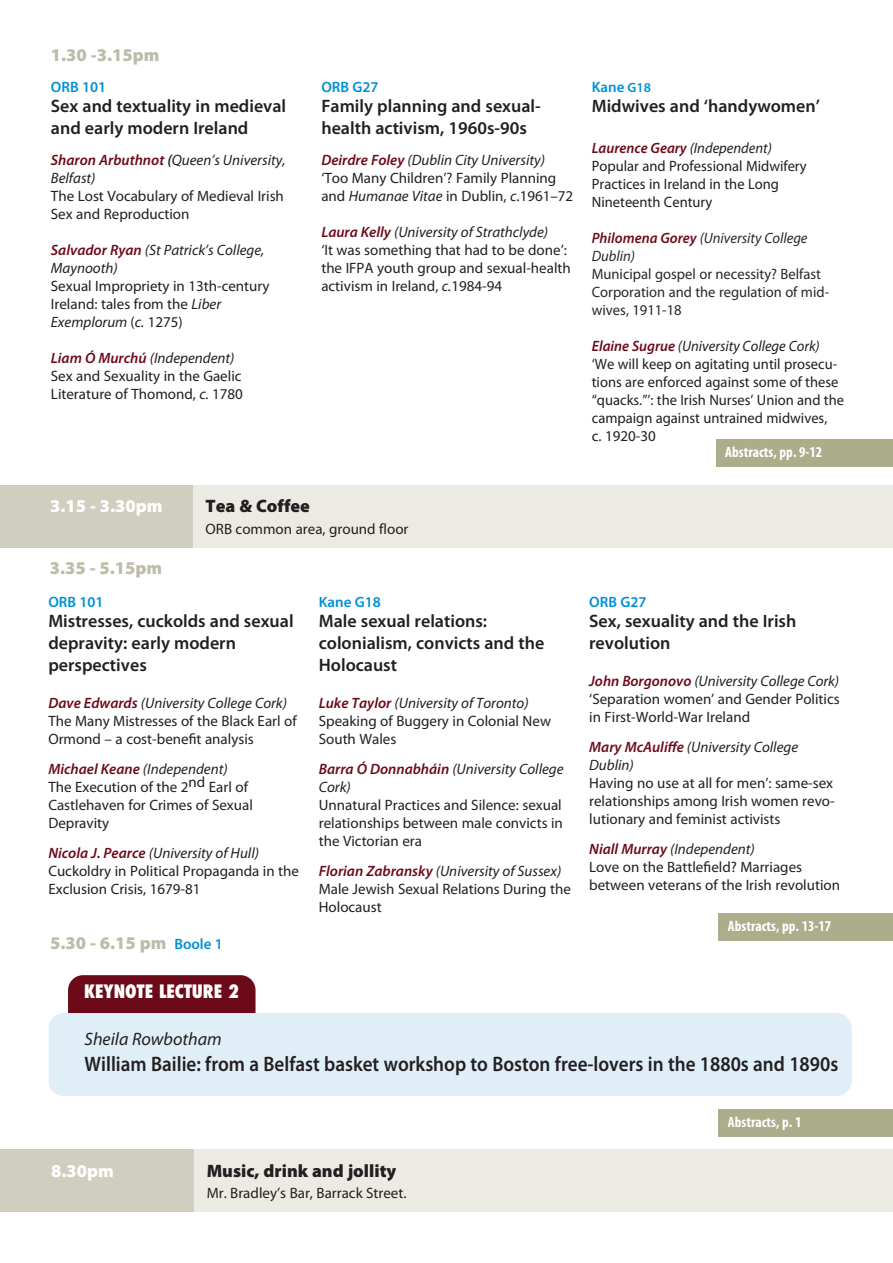
<style>
.page{position:relative;width:893px;height:1263px;background:#fff}
.page>*{position:absolute;margin:0;border:0;box-sizing:border-box;transform-origin:0 0}
.t1{font:600 21px "Myriad Pro";color:#231f20;scale:.91 1}
.t2{font:600 18px/21.6px "Myriad Pro";color:#231f20}
.t3{font:900 18px "Myriad Pro";color:#bebda9}
.t4{font:900 18px "Myriad Pro";color:#231f20}
.t5{font:900 18px "Myriad Pro";color:#fff}
.t6{font:800 condensed 18px "Futura";color:#fff}
.t7{font:italic 18px "Myriad Pro";color:#231f20}
.t8{font:15px/18px "Myriad Pro";color:#231f20}
.t9{font:italic 15px/18px "Myriad Pro";color:#231f20}
.t10{font:15px/18px "Myriad Pro";color:#2b2826}
.t11{font:700 condensed 15px "Myriad Pro";color:#fff}
.t12{font:italic 15px/18px "Myriad Pro";color:#2b2826}
.t13{font:600 15px "Myriad Pro";color:#0090d5}
.s1{font-weight:600;color:#6c0a19}
.s2{font-weight:600}
.s3{font-style:italic}
.s4{font-weight:600;font-style:italic;color:#6c0a19}
.s5{font-size:13.5px}
.s6{font-weight:600;font-size:15px;color:#0090d5}
</style>
<div class="page">
<div style="left:0;top:485px;width:893px;height:63px;background:#ebeae3"></div>
<div style="left:0;top:485px;width:192px;height:63px;background:#cfcebf"></div>
<div style="left:0;top:1149px;width:893px;height:63px;background:#ebeae3"></div>
<div style="left:0;top:1149px;width:194px;height:63px;background:#cfcebf"></div>
<div style="left:68px;top:975px;width:188px;height:55px;background:#6c0a19;border-radius:15px"></div>
<div style="left:49px;top:1013px;width:803px;height:83px;background:#e0eef8;border-radius:15px"></div>
<div style="left:716px;top:439px;width:177px;height:28px;background:#abad8b"></div>
<div style="left:718px;top:913px;width:175px;height:28px;background:#abad8b"></div>
<div style="left:718px;top:1109px;width:175px;height:28px;background:#abad8b"></div>
<p class="t3" style="left:51px;top:49px;width:110px">1.30 -3.15pm</p>
<p class="t13" style="left:51px;top:81px;width:57px">ORB 101</p>
<p class="t2" style="left:51px;top:97px;width:237px">Sex and textuality in medieval and early modern Ireland</p>
<p class="t9" style="left:51px;top:152px;width:236px"><span class="s1">Sharon Arbuthnot</span> <span class="s2">(</span>Queen’s University,<br>Belfast)</p>
<p class="t8" style="left:51px;top:188px;width:235px">The Lost Vocabulary of Medieval Irish<br>Sex and Reproduction</p>
<p class="t9" style="left:51px;top:242px;width:215px"><span class="s1">Salvador Ryan</span> (St Patrick’s College,<br>Maynooth)</p>
<p class="t8" style="left:51px;top:278px;width:220px">Sexual Impropriety in 13th-century<br>Ireland: tales from the <span class="s3">Liber<br>Exemplorum</span> (<span class="s3">c.</span> 1275)</p>
<p class="t8" style="left:51px;top:350px;width:193px"><span class="s4">Liam Ó Murchú</span> <span class="s3">(Independent)<br></span>Sex and Sexuality in the Gaelic<br>Literature of Thomond, <span class="s3">c.</span> 1780</p>
<p class="t13" style="left:321px;top:81px;width:59px">ORB G27</p>
<p class="t2" style="left:321px;top:97px;width:221px">Family planning and sexual&shy;health activism, 1960s-90s</p>
<p class="t8" style="left:321px;top:152px;width:253px"><span class="s4">Deirdre Foley</span> <span class="s3">(Dublin City University) </span>‘Too Many Children’? Family Planning and <span class="s3">Humanae Vitae</span> in Dublin, <span class="s3">c</span>.1961–72</p>
<p class="t8" style="left:321px;top:224px;width:251px"><span class="s4">Laura Kelly</span> <span class="s3">(University of Strathclyde)<br></span>‘It was something that had to be done’: the IFPA youth group and sexual-health activism in Ireland, <span class="s3">c.</span>1984-94</p>
<p class="t5" style="left:50px;top:499px;width:114px">3.15 - 3.30pm</p>
<p class="t4" style="left:206px;top:499px;width:106px">Tea &amp; Coffee</p>
<p class="t8" style="left:206px;top:521px;width:204px">ORB common area, ground floor</p>
<p class="t3" style="left:50px;top:561px;width:114px">3.35 - 5.15pm</p>
<p class="t13" style="left:48px;top:596px;width:57px">ORB 101</p>
<p class="t2" style="left:48px;top:612px;width:247px">Mistresses, cuckolds and sexual depravity: early modern perspectives</p>
<p class="t8" style="left:48px;top:695px;width:250px"><span class="s4">Dave Edwards</span> <span class="s3">(University College Cork)<br></span>The Many Mistresses of the Black Earl of<br>Ormond – a cost-benefit analysis</p>
<p class="t8" style="left:48px;top:761px;width:206px"><span class="s4">Michael Keane</span> <span class="s3">(Independent)<br></span>The Execution of the 2nd Earl of<br>Castlehaven for Crimes of Sexual<br>Depravity</p>
<p class="t8" style="left:48px;top:845px;width:252px"><span class="s4">Nicola J. Pearce</span> <span class="s3">(University of Hull)<br></span>Cuckoldry in Political Propaganda in the<br>Exclusion Crisis, 1679-81</p>
<p class="t13" style="left:319px;top:596px;width:64px">Kane G18</p>
<p class="t2" style="left:319px;top:612px;width:227px">Male sexual relations: colonialism, convicts and the<br>Holocaust</p>
<p class="t8" style="left:319px;top:695px;width:234px"><span class="s4">Luke Taylor</span> <span class="s3">(University of Toronto)<br></span>Speaking of Buggery in Colonial New<br>South Wales</p>
<p class="t9" style="left:319px;top:761px;width:246px"><span class="s1">Barra Ó Donnabháin</span> (University College<br>Cork)</p>
<p class="t8" style="left:319px;top:797px;width:246px;text-align:justify">Unnatural Practices and Silence: sexual relationships between male convicts in the Victorian era</p>
<p class="t8" style="left:319px;top:863px;width:254px"><span class="s4">Florian Zabransky</span> <span class="s3">(University of Sussex)<br></span>Male Jewish Sexual Relations During the<br>Holocaust</p>
<p class="t13" style="left:592px;top:81px;width:61px">Kane <span class="s5">G18</span></p>
<p class="t2" style="left:592px;top:97px;width:230px">Midwives and ‘handywomen’</p>
<p class="t8" style="left:592px;top:140px;width:216px"><span class="s4">Laurence Geary</span> <span class="s3">(Independent)<br></span>Popular and Professional Midwifery<br>Practices in Ireland in the Long<br>Nineteenth Century</p>
<p class="t12" style="left:592px;top:230px;width:217px"><span class="s1">Philomena Gorey</span> (University College<br>Dublin)</p>
<p class="t10" style="left:592px;top:266px;width:239px">Municipal gospel or necessity? Belfast<br>Corporation and the regulation of mid&shy;wives, 1911-18</p>
<p class="t8" style="left:592px;top:338px;width:254px"><span class="s4">Elaine Sugrue</span> <span class="s3">(University College Cork) </span>‘We will keep on agitating until prosecu&shy;tions are enforced against some of these “quacks.”’: the Irish Nurses’ Union and the campaign against untrained midwives,<br>c. 1920-30</p>
<p class="t11" style="left:725px;top:447px;width:98px">Abstracts, pp. 9-12</p>
<p class="t13" style="left:589px;top:596px;width:59px">ORB G27</p>
<p class="t2" style="left:589px;top:612px;width:209px">Sex, sexuality and the Irish revolution</p>
<p class="t8" style="left:589px;top:673px;width:252px;text-align:justify"><span class="s4">John Borgonovo</span> <span class="s3">(University College Cork) </span>‘Separation women’ and Gender Politics in First-World-War Ireland</p>
<p class="t9" style="left:589px;top:739px;width:210px"><span class="s1">Mary McAuliffe</span> (University College<br>Dublin)</p>
<p class="t8" style="left:589px;top:775px;width:247px;text-align:justify">Having no use at all for men’: same-sex relationships among Irish women revo&shy;lutionary and feminist activists</p>
<p class="t8" style="left:589px;top:841px;width:252px"><span class="s4">Niall Murray</span> <span class="s3">(Independent)<br></span>Love on the Battlefield? Marriages between veterans of the Irish revolution</p>
<p class="t11" style="left:728px;top:920px;width:105px">Abstracts, pp. 13-17</p>
<p class="t3" style="left:50px;top:936px;width:174px">5.30 - 6.15 pm <span class="s6">Boole 1</span></p>
<p class="t6" style="left:84px;top:981px;width:156px">KEYNOTE LECTURE 2</p>
<p class="t7" style="left:85px;top:1032px;width:138px">Sheila Rowbotham</p>
<h1 class="t1" style="left:85px;top:1056px;width:830px">William Bailie: from a Belfast basket workshop to Boston free-lovers in the 1880s and 1890s</h1>
<p class="t5" style="left:51px;top:1164px;width:64px">8.30pm</p>
<p class="t4" style="left:207px;top:1164px;width:191px">Music, drink and jollity</p>
<p class="t8" style="left:207px;top:1185px;width:201px">Mr. Bradley’s Bar, Barrack Street.</p>
<p class="t11" style="left:728px;top:1116px;width:75px">Abstracts, p. 1</p>
</div>
